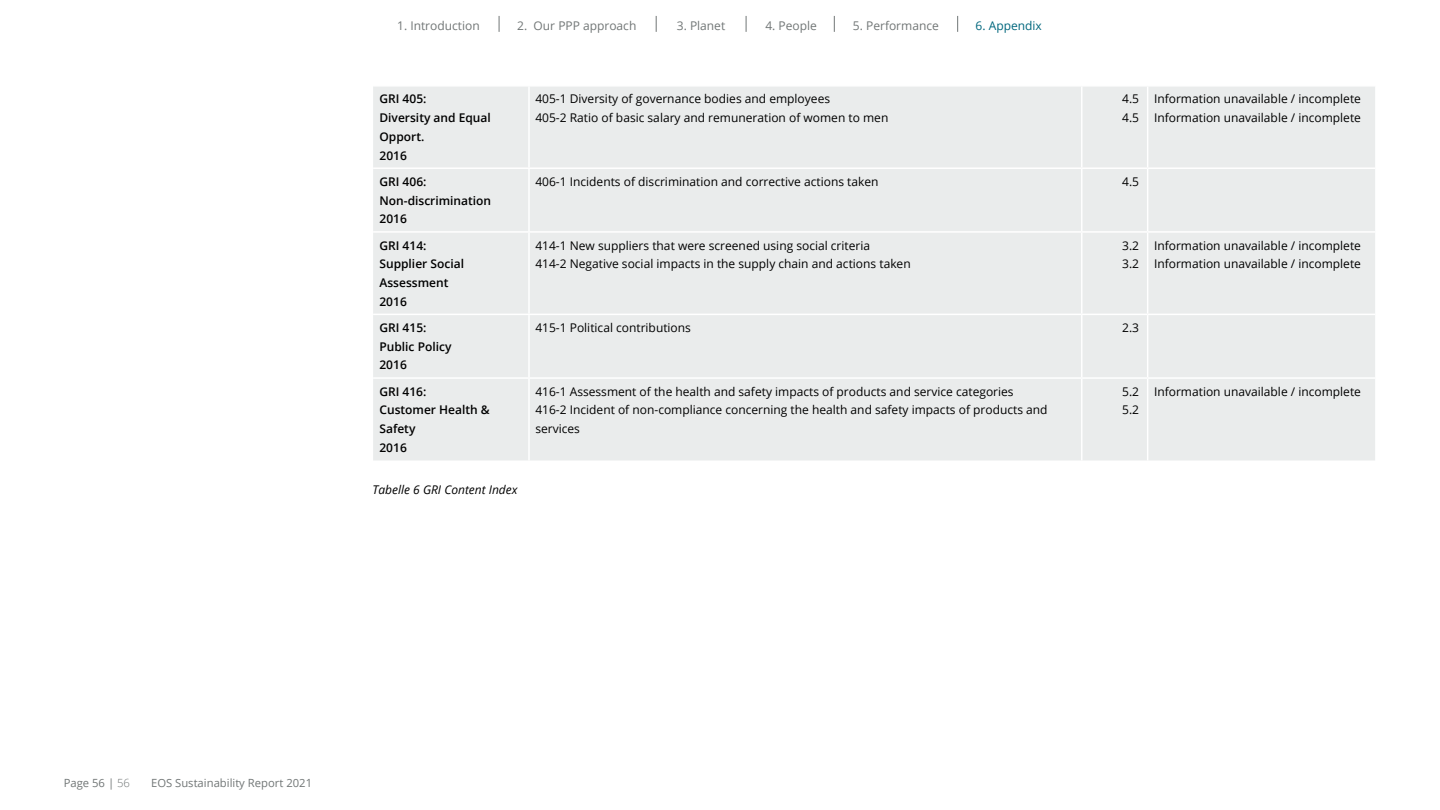
<style>
.page{position:relative;width:1440px;height:810px;background:#fff}
.page>*{position:absolute;margin:0;border:0;box-sizing:border-box;transform-origin:0 0}
.t1{font:12px/18.8px "Open Sans";color:#000}
.t2{font:600 12px/18.8px "Open Sans";color:#000}
.t3{font:12px "Open Sans";color:#717676}
.t4{font:italic 12px "Open Sans";color:#000}
.t5{font:12px "Open Sans";color:#00677d}
.t6{font:11.25px "Open Sans";color:#717676}
.s1{font-weight:300}
</style>
<div class="page">
<svg style="left:499px;top:16px;width:1px;height:16px"></svg>
<svg style="left:656px;top:16px;width:1px;height:16px"></svg>
<svg style="left:746px;top:16px;width:1px;height:16px"></svg>
<svg style="left:834px;top:16px;width:1px;height:16px"></svg>
<svg style="left:957px;top:16px;width:1px;height:16px"></svg>
<div style="left:373px;top:87px;width:1002px;height:373px;background:#eaecec"></div>
<hr style="left:528px;top:87px;width:2px;height:80px;background:#fff">
<hr style="left:1081px;top:87px;width:2px;height:80px;background:#fff">
<hr style="left:1147px;top:87px;width:1px;height:80px;background:#fff">
<hr style="left:373px;top:167px;width:156px;height:2px;background:#fff">
<hr style="left:529px;top:167px;width:553px;height:2px;background:#fff">
<hr style="left:528px;top:169px;width:2px;height:62px;background:#fff">
<hr style="left:1082px;top:167px;width:66px;height:2px;background:#fff">
<hr style="left:1081px;top:169px;width:2px;height:62px;background:#fff">
<hr style="left:1148px;top:167px;width:227px;height:2px;background:#fff">
<hr style="left:1147px;top:169px;width:1px;height:62px;background:#fff">
<hr style="left:373px;top:231px;width:156px;height:2px;background:#fff">
<hr style="left:529px;top:231px;width:553px;height:2px;background:#fff">
<hr style="left:528px;top:233px;width:2px;height:81px;background:#fff">
<hr style="left:1082px;top:231px;width:66px;height:2px;background:#fff">
<hr style="left:1081px;top:233px;width:2px;height:81px;background:#fff">
<hr style="left:1148px;top:231px;width:227px;height:2px;background:#fff">
<hr style="left:1147px;top:233px;width:1px;height:81px;background:#fff">
<hr style="left:373px;top:314px;width:156px;height:1px;background:#fff">
<hr style="left:529px;top:314px;width:553px;height:1px;background:#fff">
<hr style="left:528px;top:315px;width:2px;height:62px;background:#fff">
<hr style="left:1082px;top:314px;width:66px;height:1px;background:#fff">
<hr style="left:1081px;top:315px;width:2px;height:62px;background:#fff">
<hr style="left:1148px;top:314px;width:227px;height:1px;background:#fff">
<hr style="left:1147px;top:315px;width:1px;height:62px;background:#fff">
<hr style="left:373px;top:377px;width:156px;height:2px;background:#fff">
<hr style="left:529px;top:377px;width:553px;height:2px;background:#fff">
<hr style="left:528px;top:379px;width:2px;height:81px;background:#fff">
<hr style="left:1082px;top:377px;width:66px;height:2px;background:#fff">
<hr style="left:1081px;top:379px;width:2px;height:81px;background:#fff">
<hr style="left:1148px;top:377px;width:227px;height:2px;background:#fff">
<hr style="left:1147px;top:379px;width:1px;height:81px;background:#fff">
<p class="t3" style="left:397px;top:17px;width:84px">1. Introduction</p>
<p class="t3" style="left:517px;top:17px;width:121px">2. Our PPP approach</p>
<p class="t3" style="left:677px;top:17px;width:50px">3. Planet</p>
<p class="t3" style="left:765px;top:17px;width:53px">4. People</p>
<p class="t3" style="left:853px;top:17px;width:87px">5. Performance</p>
<p class="t5" style="left:976px;top:17px;width:68px">6. Appendix</p>
<p class="t2" style="left:379px;top:89px;width:113px">GRI 405:<br>Diversity and Equal<br>Opport.<br>2016</p>
<p class="t1" style="left:535px;top:89px;width:355px">405-1 Diversity of governance bodies and employees<br>405-2 Ratio of basic salary and remuneration of women to men</p>
<p class="t1" style="left:1122px;top:89px;width:18px">4.5<br>4.5</p>
<p class="t1" style="left:1154px;top:89px;width:208px">Information unavailable / incomplete<br>Information unavailable / incomplete</p>
<p class="t2" style="left:379px;top:172px;width:113px">GRI 406:<br>Non-discrimination<br>2016</p>
<p class="t1" style="left:535px;top:172px;width:345px">406-1 Incidents of discrimination and corrective actions taken</p>
<p class="t1" style="left:1122px;top:172px;width:18px">4.5</p>
<p class="t2" style="left:379px;top:236px;width:86px">GRI 414:<br>Supplier Social<br>Assessment<br>2016</p>
<p class="t1" style="left:535px;top:236px;width:377px">414-1 New suppliers that were screened using social criteria<br>414-2 Negative social impacts in the supply chain and actions taken</p>
<p class="t1" style="left:1122px;top:236px;width:18px">3.2<br>3.2</p>
<p class="t1" style="left:1154px;top:236px;width:208px">Information unavailable / incomplete<br>Information unavailable / incomplete</p>
<p class="t2" style="left:379px;top:318px;width:74px">GRI 415:<br>Public Policy<br>2016</p>
<p class="t1" style="left:535px;top:318px;width:157px">415-1 Political contributions</p>
<p class="t1" style="left:1122px;top:318px;width:18px">2.3</p>
<p class="t2" style="left:379px;top:382px;width:112px">GRI 416:<br>Customer Health &amp;<br>Safety<br>2016</p>
<p class="t1" style="left:535px;top:382px;width:514px">416-1 Assessment of the health and safety impacts of products and service categories<br>416-2 Incident of non-compliance concerning the health and safety impacts of products and services</p>
<p class="t1" style="left:1122px;top:382px;width:18px">5.2<br>5.2</p>
<p class="t1" style="left:1154px;top:382px;width:208px">Information unavailable / incomplete</p>
<p class="t4" style="left:373px;top:482px;width:146px">Tabelle 6 GRI Content Index</p>
<p class="t6" style="left:64px;top:775px;width:68px">Page 56 | <span class="s1">56</span></p>
<p class="t6" style="left:151px;top:775px;width:162px">EOS Sustainability Report 2021</p>
</div>
